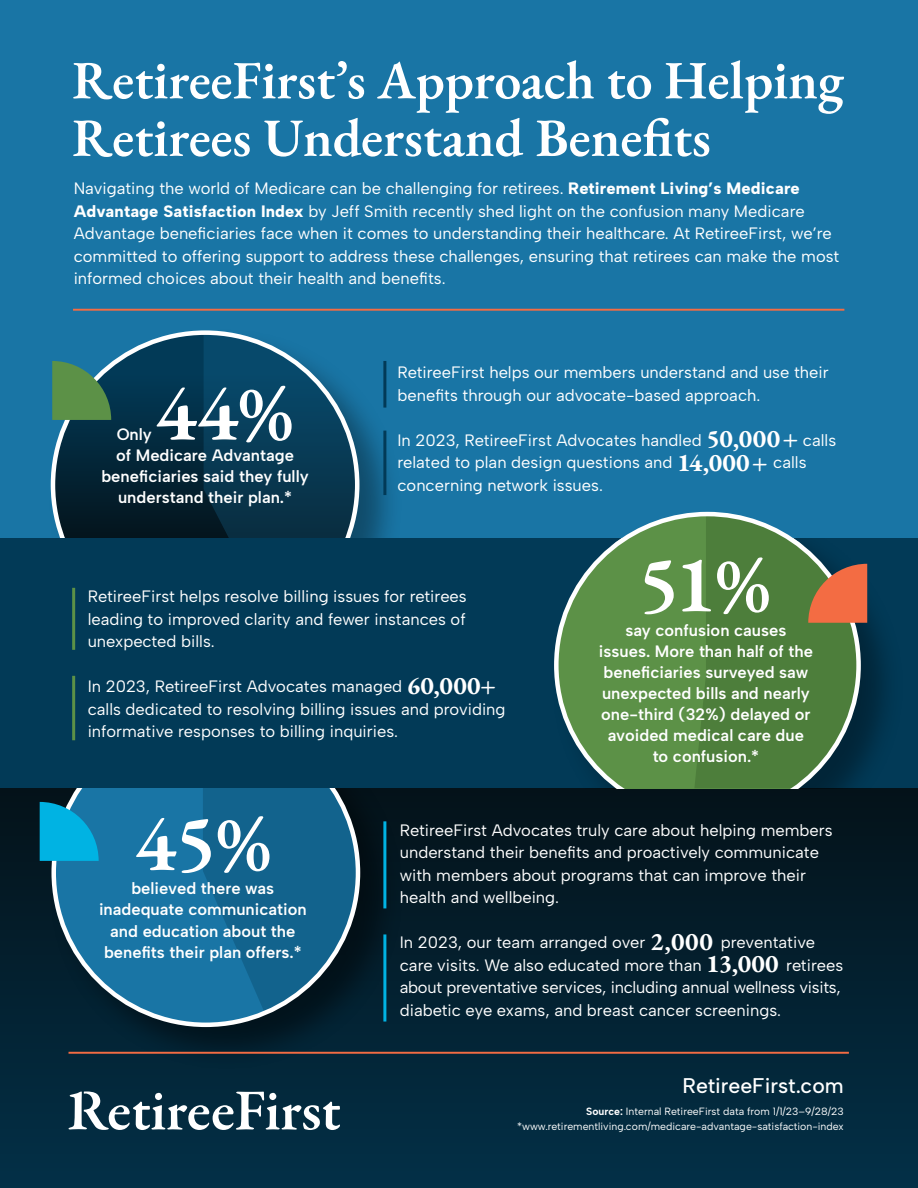
<style>
.page{position:relative;width:918px;height:1188px;background:#fff}
.page>*{position:absolute;margin:0;border:0;box-sizing:border-box;transform-origin:0 0}
.t1{font:600 81px "EB Garamond";color:#fff}
.t2{font:600 53.85px/57.6px "EB Garamond";color:#fff}
.t3{font:500 21.15px "Albert Sans";color:#fff}
.t4{font:16.5px/22.5px "Albert Sans";color:#fff}
.t5{font:600 16.5px/21px "Albert Sans";color:#fff;text-align:center}
.t6{font:10.5px/15px "Albert Sans";color:#fff;text-align:right}
.s1{font-weight:800}
.s2{font-family:"EB Garamond";font-weight:700;font-size:25.5px}
.s3{font-weight:700}
</style>
<div class="page">
<div style="left:0;top:0;width:918px;height:549px;background:#1975a5"></div>
<div style="left:48px;top:327px;width:355px;height:222px;background:#000;opacity:.36"></div>
<svg style="left:51px;top:330px;width:308px;height:208px;background:#12425c"></svg>
<div style="left:0;top:780px;width:918px;height:408px;background:linear-gradient(to bottom,#051218,#022f47)"></div>
<div style="left:48px;top:780px;width:356px;height:291px;background:#000;opacity:.45"></div>
<svg style="left:51px;top:788px;width:309px;height:239px;background:#1b658b"></svg>
<hr style="left:383px;top:361px;width:3px;height:47px;background:#023a57">
<hr style="left:383px;top:821px;width:3px;height:87px;background:#00b3e3">
<hr style="left:383px;top:934px;width:3px;height:88px;background:#00b3e3">
<hr style="left:383px;top:431px;width:3px;height:64px;background:#023a57">
<div style="left:0;top:538px;width:918px;height:250px;background:#023a57"></div>
<div style="left:551px;top:538px;width:354px;height:250px;background:#000;opacity:.36"></div>
<svg style="left:554px;top:538px;width:52px;height:250px"></svg>
<svg style="left:52px;top:361px;width:59px;height:59px;background:#528957"></svg>
<svg style="left:40px;top:802px;width:59px;height:59px;background:#07a5d3"></svg>
<svg style="left:69px;top:1091px;width:271px;height:39px"></svg>
<hr style="left:69px;top:1052px;width:780px;height:2px;background:#f36c43">
<hr style="left:73px;top:309px;width:771px;height:2px;background:#f36c43">
<hr style="left:72px;top:676px;width:3px;height:64px;background:#5c9147">
<hr style="left:72px;top:588px;width:3px;height:62px;background:#5c9147">
<svg style="left:606px;top:511px;width:261px;height:277px;background:#55824c"></svg>
<h2 class="t2" style="left:72px;top:52px;width:773px">RetireeFirst’s Approach to Helping<br>Retirees Understand Benefits</h2>
<p class="t4" style="left:74px;top:177px;width:767px">Navigating the world of Medicare can be challenging for retirees. <span class="s1">Retirement Living’s Medicare Advantage Satisfaction Index</span> by Jeff Smith recently shed light on the confusion many Medicare Advantage beneficiaries face when it comes to understanding their healthcare. At RetireeFirst, we’re committed to offering support to address these challenges, ensuring that retirees can make the most informed choices about their health and benefits.</p>
<h1 class="t1" style="left:155px;top:360px;width:140px">44%</h1>
<p class="t5" style="left:101px;top:465px;width:209px">beneficiaries said they fully understand their plan.*</p>
<p class="t5" style="left:117px;top:423px;width:37px">Only</p>
<p class="t5" style="left:116px;top:444px;width:179px">of Medicare Advantage</p>
<p class="t4" style="left:397px;top:361px;width:433px">RetireeFirst helps our members understand and use their benefits through our advocate-based approach.</p>
<p class="t4" style="left:397px;top:429px;width:440px">In 2023, RetireeFirst Advocates handled <span class="s2">50,000+</span> calls related to plan design questions and <span class="s2">14,000+</span> calls concerning network issues.</p>
<p class="t4" style="left:88px;top:585px;width:381px;text-align:justify">RetireeFirst helps resolve billing issues for retirees leading to improved clarity and fewer instances of unexpected bills.</p>
<p class="t4" style="left:88px;top:675px;width:419px">In 2023, RetireeFirst Advocates managed <span class="s2">60,000+ </span>calls dedicated to resolving billing issues and providing informative responses to billing inquiries.</p>
<h1 class="t1" style="left:641px;top:531px;width:131px">51%</h1>
<p class="t5" style="left:599px;top:641px;width:216px">issues. More than half of the beneficiaries surveyed saw unexpected bills and nearly one-third (32%) delayed or avoided medical care due to confusion.*</p>
<p class="t5" style="left:625px;top:620px;width:163px">say confusion causes</p>
<h1 class="t1" style="left:134px;top:790px;width:138px">45%</h1>
<p class="t5" style="left:99px;top:899px;width:209px">inadequate communication and education about the benefits their plan offers.*</p>
<p class="t5" style="left:131px;top:878px;width:144px">believed there was</p>
<p class="t4" style="left:400px;top:819px;width:434px">RetireeFirst Advocates truly care about helping members understand their benefits and proactively communicate with members about programs that can improve their health and wellbeing.</p>
<p class="t4" style="left:400px;top:931px;width:445px">In 2023, our team arranged over <span class="s2">2,000</span> preventative care visits. We also educated more than <span class="s2">13,000</span> retirees about preventative services, including annual wellness visits, diabetic eye exams, and breast cancer screenings.</p>
<p class="t3" style="left:683px;top:1072px;width:163px">RetireeFirst.com</p>
<p class="t6" style="left:517px;top:1104px;width:328px"><span class="s3">Source:</span> Internal RetireeFirst data from 1/1/23–9/28/23 *www.retirementliving.com/medicare-advantage-satisfaction-index</p>
</div>
